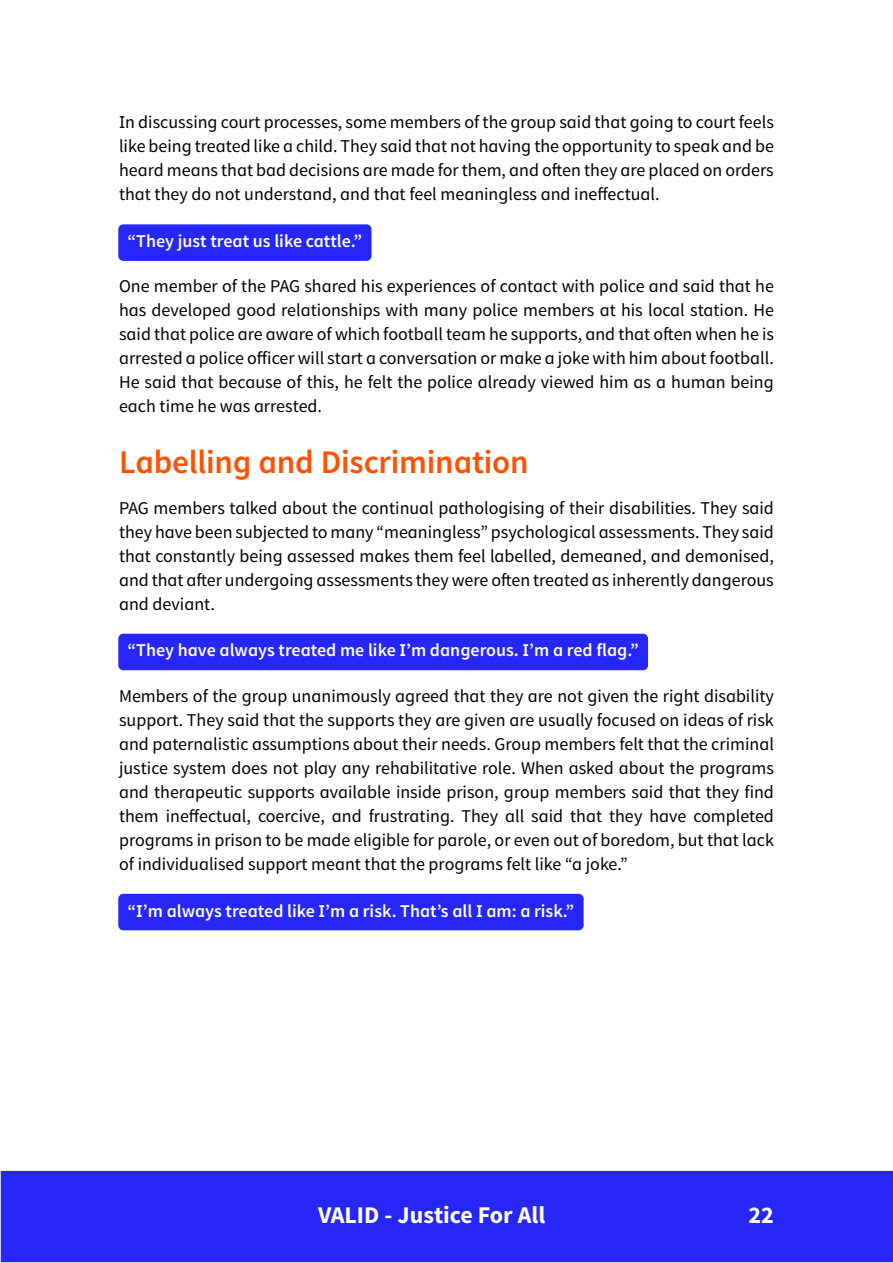
<style>
.page{position:relative;width:893px;height:1263px;background:#fff}
.page>*{position:absolute;margin:0;border:0;box-sizing:border-box;transform-origin:0 0}
.V_H3{font:600 33px "Source Sans Pro";letter-spacing:-.005em;color:#ff5100}
.t1{font:700 24px "Source Sans Pro";color:#fff}
.Body{font:18px/24px "Source Sans Pro";color:#000;text-align:justify}
.Blue_quote{font:600 18px "Source Sans Pro";color:#fff}
</style>
<div class="page">
<div style="left:1px;top:1171px;width:892px;height:91px;background:#2626f7"></div>
<div style="left:119px;top:225px;width:252px;height:35px;background:#2626f7;border-radius:4px"></div>
<div style="left:118px;top:224px;width:253px;height:37px;border:2px solid #2626f7;border-radius:4px"></div>
<div style="left:119px;top:229px;width:252px;height:27px;background:#2626f7"></div>
<div style="left:119px;top:634px;width:528px;height:35px;background:#2626f7;border-radius:4px"></div>
<div style="left:118px;top:634px;width:530px;height:36px;border:2px solid #2626f7;border-radius:4px"></div>
<div style="left:119px;top:638px;width:528px;height:27px;background:#2626f7"></div>
<div style="left:119px;top:894px;width:464px;height:35px;background:#2626f7;border-radius:4px"></div>
<div style="left:118px;top:894px;width:466px;height:36px;border:2px solid #2626f7;border-radius:4px"></div>
<div style="left:119px;top:898px;width:464px;height:27px;background:#2626f7"></div>
<p class="Body" style="left:119px;top:111px;width:656px">In discussing court processes, some members of the group said that going to court feels like being treated like a child. They said that not having the opportunity to speak and be heard means that bad decisions are made for them, and often they are placed on orders that they do not understand, and that feel meaningless and ineffectual.</p>
<p class="Blue_quote" style="left:128px;top:230px;width:236px">“They just treat us like cattle.”</p>
<p class="Body" style="left:119px;top:275px;width:656px">One member of the PAG shared his experiences of contact with police and said that he has developed good relationships with many police members at his local station. He said that police are aware of which football team he supports, and that often when he is arrested a police officer will start a conversation or make a joke with him about football.<br>He said that because of this, he felt the police already viewed him as a human being each time he was arrested.</p>
<p class="V_H3" style="left:119px;top:441px;width:411px">Labelling and Discrimination</p>
<p class="Body" style="left:119px;top:496px;width:656px">PAG members talked about the continual pathologising of their disabilities. They said they have been subjected to many “meaningless” psychological assessments. They said that constantly being assessed makes them feel labelled, demeaned, and demonised, and that after undergoing assessments they were often treated as inherently dangerous and deviant.</p>
<p class="Blue_quote" style="left:128px;top:639px;width:513px">“They have always treated me like I’m dangerous. I’m a red flag.”</p>
<p class="Body" style="left:119px;top:684px;width:656px">Members of the group unanimously agreed that they are not given the right disability support. They said that the supports they are given are usually focused on ideas of risk and paternalistic assumptions about their needs. Group members felt that the criminal justice system does not play any rehabilitative role. When asked about the programs and therapeutic supports available inside prison, group members said that they find them ineffectual, coercive, and frustrating. They all said that they have completed programs in prison to be made eligible for parole, or even out of boredom, but that lack of individualised support meant that the programs felt like “a joke.”</p>
<p class="Blue_quote" style="left:128px;top:899px;width:448px">“I’m always treated like I’m a risk. That’s all I am: a risk.”</p>
<h2 class="t1" style="left:318px;top:1200px;width:229px">VALID - Justice For All</h2>
<h2 class="t1" style="left:749px;top:1200px;width:27px">22</h2>
</div>
